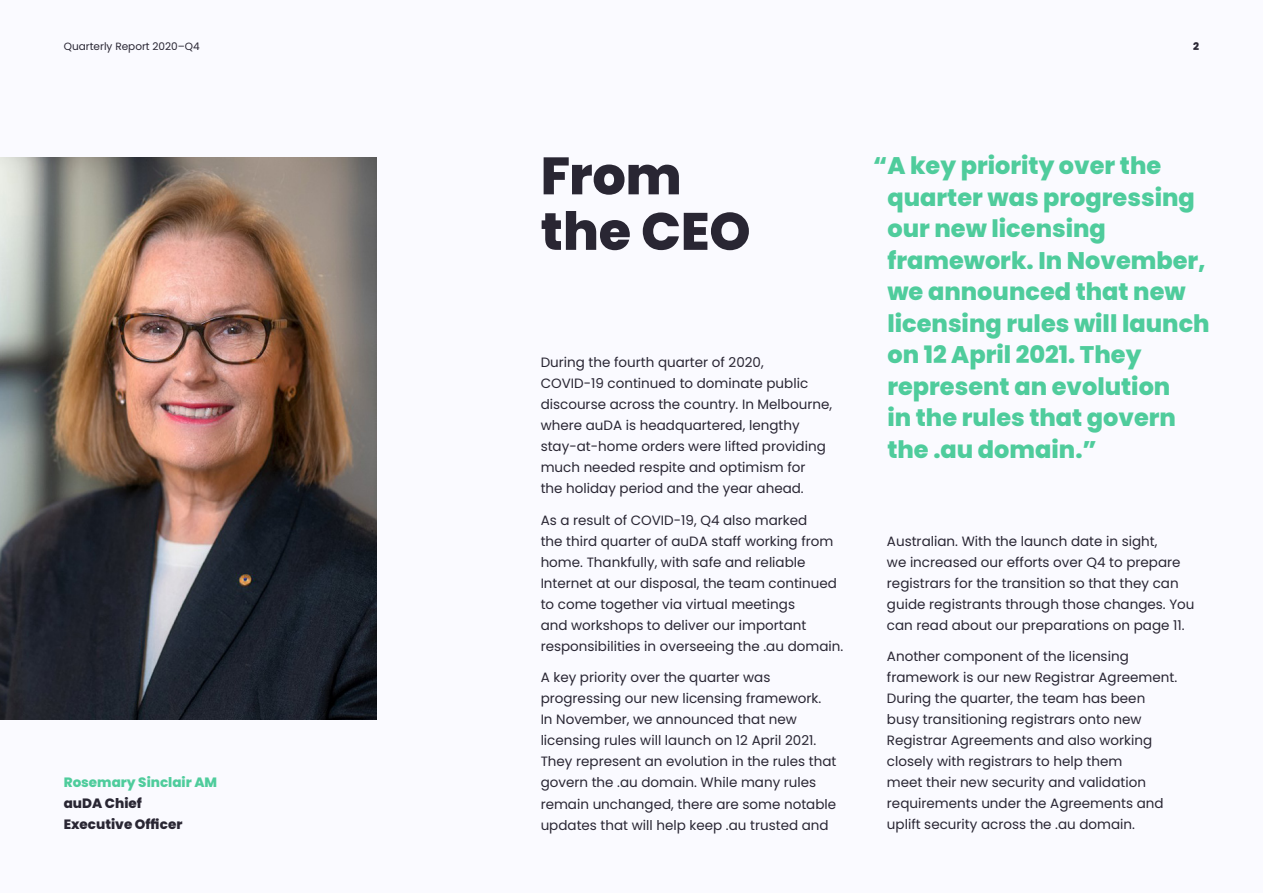
<style>
.page{position:relative;width:1263px;height:893px;background:#fafaff}
.page>*{position:absolute;margin:0;border:0;box-sizing:border-box;transform-origin:0 0}
.t1{font:800 52.5px/55.5px "Poppins";letter-spacing:-.005em;color:#292633}
.t2{font:800 24px/31.5px "Poppins";color:#4fcc9c}
.t3{font:13.5px/21px "Poppins";color:#292633}
.t4{font:800 13.5px/21px "Poppins";color:#292633}
.t5{font:800 13.5px "Poppins";color:#4fcc9c}
.t6{font:10.5px "Poppins";color:#292633}
.t7{font:800 10.5px "Poppins";color:#292633}
</style>
<div class="page">
<img style="left:0;top:157px;width:376px;height:563px">
<p class="t6" style="left:64px;top:40px;width:138px">Quarterly Report 2020–Q4</p>
<p class="t7" style="left:1193px;top:40px;width:7px">2</p>
<p class="t5" style="left:64px;top:775px;width:155px">Rosemary Sinclair AM</p>
<p class="t4" style="left:64px;top:793px;width:120px">auDA Chief<br>Executive Officer</p>
<h1 class="t1" style="left:541px;top:148px;width:211px">From the CEO</h1>
<p class="t3" style="left:541px;top:352px;width:293px">During the fourth quarter of 2020,<br>COVID-19 continued to dominate public discourse across the country. In Melbourne, where auDA is headquartered, lengthy stay-at-home orders were lifted providing much needed respite and optimism for<br>the holiday period and the year ahead.</p>
<p class="t3" style="left:541px;top:510px;width:304px">As a result of COVID-19, Q4 also marked<br>the third quarter of auDA staff working from home. Thankfully, with safe and reliable Internet at our disposal, the team continued to come together via virtual meetings<br>and workshops to deliver our important responsibilities in overseeing the .au domain.</p>
<p class="t3" style="left:541px;top:667px;width:297px">A key priority over the quarter was progressing our new licensing framework.<br>In November, we announced that new licensing rules will launch on 12 April 2021.<br>They represent an evolution in the rules that govern the .au domain. While many rules remain unchanged, there are some notable updates that will help keep .au trusted and</p>
<h2 class="t2" style="left:887px;top:150px;width:324px;text-indent:-14px">“A key priority over the quarter was progressing our new licensing framework. In November, we announced that new licensing rules will launch on 12 April 2021. They represent an evolution<br>in the rules that govern the .au domain.”</h2>
<p class="t3" style="left:887px;top:531px;width:309px">Australian. With the launch date in sight,<br>we increased our efforts over Q4 to prepare registrars for the transition so that they can guide registrants through those changes. You can read about our preparations on page 11.</p>
<p class="t3" style="left:887px;top:646px;width:292px">Another component of the licensing framework is our new Registrar Agreement.<br>During the quarter, the team has been busy transitioning registrars onto new Registrar Agreements and also working closely with registrars to help them<br>meet their new security and validation requirements under the Agreements and uplift security across the .au domain.</p>
</div>
